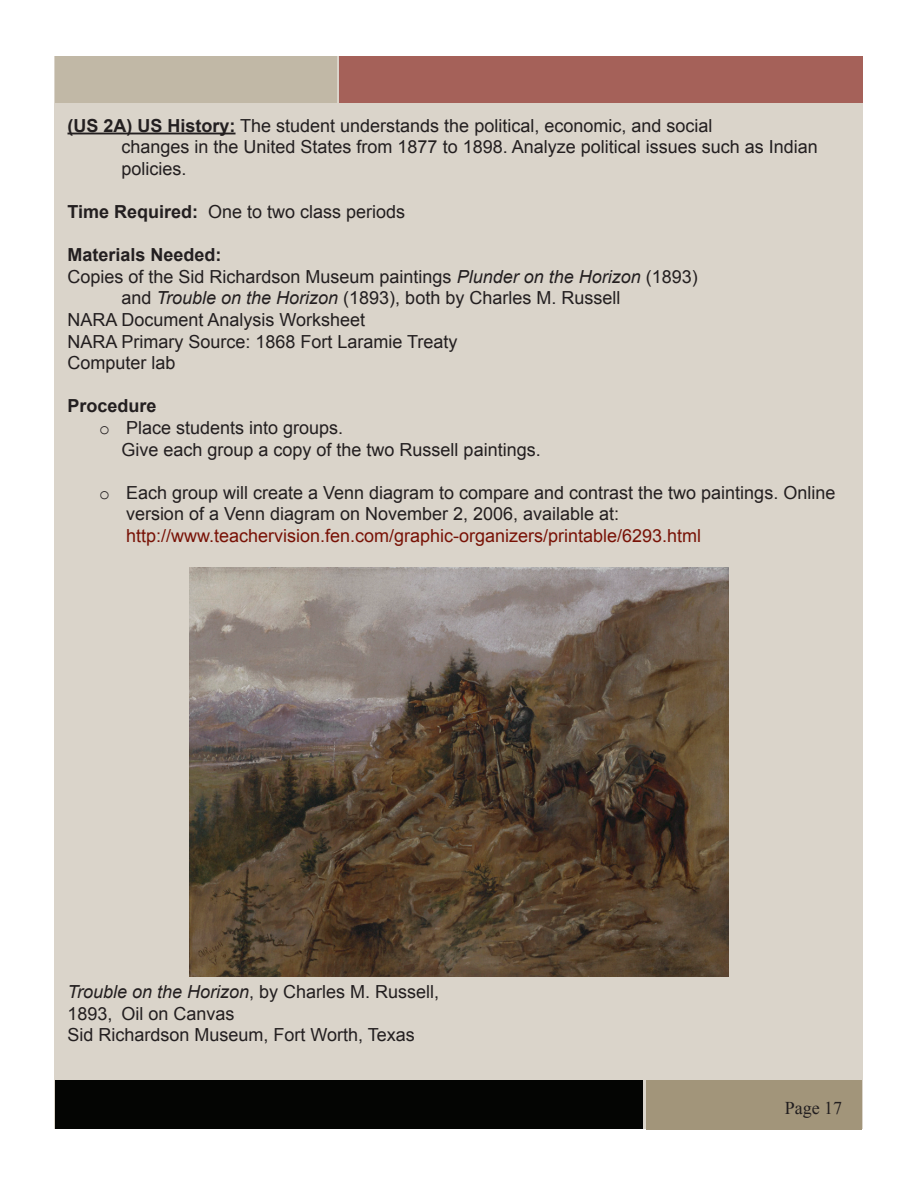
<style>
.page{position:relative;width:918px;height:1188px;background:#fff}
.page>*{position:absolute;margin:0;border:0;box-sizing:border-box;transform-origin:0 0}
.t1{font:18px/21.6px "Arial";color:#231f20}
.t2{font:18px "Arial";color:#781206}
.t3{font:700 18px "Arial";color:#231f20}
.t4{font:18px "Times New Roman";color:#231f20}
.s1{font-weight:700}
.s2{font-style:italic}
.s3{font-family:"Courier New"}
</style>
<div class="page">
<div style="left:55px;top:56px;width:808px;height:1073px;background:#dad4ca"></div>
<div style="left:55px;top:56px;width:282px;height:47px;background:#c1b8a6"></div>
<div style="left:340px;top:56px;width:523px;height:47px;background:#a56159"></div>
<div style="left:55px;top:1080px;width:588px;height:49px;background:#040503"></div>
<div style="left:646px;top:1080px;width:216px;height:49px;background:#a2957a"></div>
<hr style="left:68px;top:133px;width:168px;height:1px;background:#231f20">
<img style="left:189px;top:567px;width:540px;height:410px">
<p class="t1" style="left:68px;top:115px;width:646px"><span class="s1">(US 2A) US History:</span> The student understands the political, economic, and social</p>
<p class="t1" style="left:122px;top:136px;width:698px">changes in the United States from 1877 to 1898. Analyze political issues such as Indian policies.</p>
<p class="t1" style="left:68px;top:201px;width:339px"><span class="s1">Time Required:</span> One to two class periods</p>
<p class="t3" style="left:68px;top:243px;width:156px">Materials Needed:</p>
<p class="t1" style="left:68px;top:266px;width:632px">Copies of the Sid Richardson Museum paintings <span class="s2">Plunder on the Horizon</span> (1893)</p>
<p class="t1" style="left:122px;top:287px;width:500px">and <span class="s2">Trouble on the Horizon</span> (1893), both by Charles M. Russell</p>
<p class="t1" style="left:68px;top:309px;width:299px">NARA Document Analysis Worksheet</p>
<p class="t1" style="left:68px;top:331px;width:392px">NARA Primary Source: 1868 Fort Laramie Treaty</p>
<p class="t1" style="left:68px;top:352px;width:110px">Computer lab</p>
<p class="t3" style="left:68px;top:394px;width:91px">Procedure</p>
<p class="t1" style="left:99px;top:417px;width:246px"><span class="s3">o</span> Place students into groups.</p>
<p class="t1" style="left:122px;top:439px;width:421px">Give each group a copy of the two Russell paintings.</p>
<p class="t1" style="left:126px;top:482px;width:711px;text-indent:-27px"><span class="s3">o</span> Each group will create a Venn diagram to compare and contrast the two paintings. Online version of a Venn diagram on November 2, 2006, available at:</p>
<p class="t2" style="left:126px;top:524px;width:577px">http://www.teachervision.fen.com/graphic-organizers/printable/6293.html</p>
<p class="t1" style="left:68px;top:981px;width:373px"><span class="s2">Trouble on the Horizon</span>, by Charles M. Russell,</p>
<p class="t1" style="left:68px;top:1003px;width:169px">1893, Oil on Canvas</p>
<p class="t1" style="left:68px;top:1024px;width:349px">Sid Richardson Museum, Fort Worth, Texas</p>
<p class="t4" style="left:785px;top:1096px;width:59px">Page 17</p>
</div>
